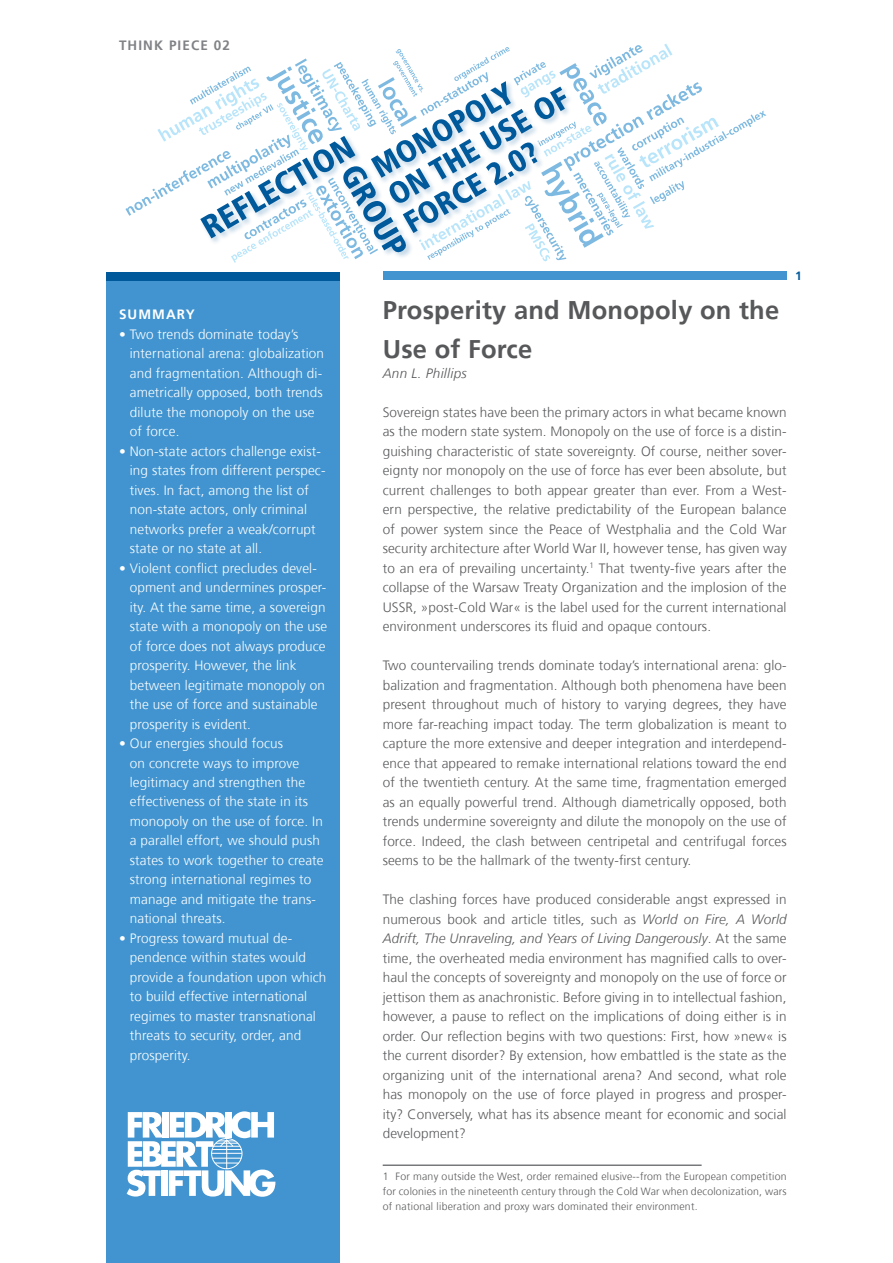
<style>
.page{position:relative;width:893px;height:1263px;background:#fff}
.page>*{position:absolute;margin:0;border:0;box-sizing:border-box;transform-origin:0 0}
.t1{font:700 25.5px/39px "Frutiger";letter-spacing:.01em;color:#57585a}
.t2{font:300 13.5px/19.5px "Frutiger";letter-spacing:.01em;color:#57585a;text-align:justify}
.t3{font:300 13.5px/19.5px "Frutiger";letter-spacing:.01em;color:#fff}
.t4{font:italic 300 13.5px "Frutiger";letter-spacing:.02em;color:#57585a}
.t5{font:700 13.5px "Frutiger";letter-spacing:.08em;color:#808285}
.t6{font:700 13.5px "Frutiger";letter-spacing:.08em;color:#fff}
.t7{font:700 12px "Frutiger";color:#00599b}
.t8{font:300 10.5px/15px "Frutiger";letter-spacing:.02em;color:#57585a;text-align:justify}
.s1{font-style:italic}
</style>
<div class="page">
<div style="left:106px;top:276px;width:234px;height:987px;background:#4194d0"></div>
<svg style="left:127px;top:1111px;width:148px;height:86px"></svg>
<div style="left:106px;top:272px;width:234px;height:9px;background:#00599b"></div>
<div style="left:383px;top:272px;width:404px;height:8px;background:#4194d0"></div>
<svg style="left:125px;top:44px;width:641px;height:219px"></svg>
<hr style="left:383px;top:1164px;width:319px;height:2px;background:#57585a">
<p class="t5" style="left:119px;top:38px;width:112px">THINK PIECE 02</p>
<p class="t6" style="left:119px;top:306px;width:77px">Summary</p>
<p class="t3" style="left:130px;top:324px;width:196px;text-indent:-11px">• Two trends dominate today’s international arena: globalization and fragmentation. Although di&shy;ametrically opposed, both trends dilute the monopoly on the use of force.</p>
<p class="t3" style="left:130px;top:441px;width:197px;text-indent:-11px">• Non-state actors challenge exist&shy;ing states from different perspec&shy;tives. In fact, among the list of non-state actors, only criminal networks prefer a weak/corrupt state or no state at all.</p>
<p class="t3" style="left:130px;top:558px;width:199px;text-indent:-11px">• Violent conflict precludes devel&shy;opment and undermines prosper&shy;ity. At the same time, a sovereign state with a monopoly on the use of force does not always produce prosperity. However, the link between legitimate monopoly on the use of force and sustainable prosperity is evident.</p>
<p class="t3" style="left:130px;top:734px;width:195px;text-indent:-11px">• Our energies should focus<br>on concrete ways to improve legitimacy and strengthen the effectiveness of the state in its monopoly on the use of force. In a parallel effort, we should push states to work together to create strong international regimes to manage and mitigate the trans&shy;national threats.</p>
<p class="t3" style="left:130px;top:929px;width:198px;text-indent:-11px">• Progress toward mutual de&shy;pendence within states would provide a foundation upon which to build effective international regimes to master transnational threats to security, order, and prosperity.</p>
<h1 class="t1" style="left:383px;top:291px;width:398px">Prosperity and Monopoly on the<br>Use of Force</h1>
<p class="t4" style="left:383px;top:365px;width:86px">Ann L. Phillips</p>
<p class="t2" style="left:383px;top:402px;width:405px">Sovereign states have been the primary actors in what became known as the modern state system. Monopoly on the use of force is a distin&shy;guishing characteristic of state sovereignty. Of course, neither sover&shy;eignty nor monopoly on the use of force has ever been absolute, but current challenges to both appear greater than ever. From a West&shy;ern perspective, the relative predictability of the European balance of power system since the Peace of Westphalia and the Cold War security architecture after World War II, however tense, has given way to an era of prevailing uncertainty.<sup>1</sup> That twenty-five years after the collapse of the Warsaw Treaty Organization and the implosion of the USSR, »post-Cold War« is the label used for the current international environment underscores its fluid and opaque contours.</p>
<p class="t2" style="left:383px;top:656px;width:405px">Two countervailing trends dominate today’s international arena: glo&shy;balization and fragmentation. Although both phenomena have been present throughout much of history to varying degrees, they have more far-reaching impact today. The term globalization is meant to capture the more extensive and deeper integration and interdepend&shy;ence that appeared to remake international relations toward the end of the twentieth century. At the same time, fragmentation emerged as an equally powerful trend. Although diametrically opposed, both trends undermine sovereignty and dilute the monopoly on the use of force. Indeed, the clash between centripetal and centrifugal forces seems to be the hallmark of the twenty-first century.</p>
<p class="t2" style="left:383px;top:890px;width:405px">The clashing forces have produced considerable angst expressed in numerous book and article titles, such as <span class="s1">World on Fire, A World Adrift, The Unraveling, and Years of Living Dangerously</span>. At the same time, the overheated media environment has magnified calls to over&shy;haul the concepts of sovereignty and monopoly on the use of force or jettison them as anachronistic. Before giving in to intellectual fashion, however, a pause to reflect on the implications of doing either is in order. Our reflection begins with two questions: First, how »new« is the current disorder? By extension, how embattled is the state as the organizing unit of the international arena? And second, what role has monopoly on the use of force played in progress and prosper&shy;ity? Conversely, what has its absence meant for economic and social development?</p>
<p class="t8" style="left:383px;top:1169px;width:405px">1 For many outside the West, order remained elusive--from the European competition for colonies in the nineteenth century through the Cold War when decolonization, wars of national liberation and proxy wars dominated their environment.</p>
<p class="t7" style="left:795px;top:269px;width:8px">1</p>
</div>
